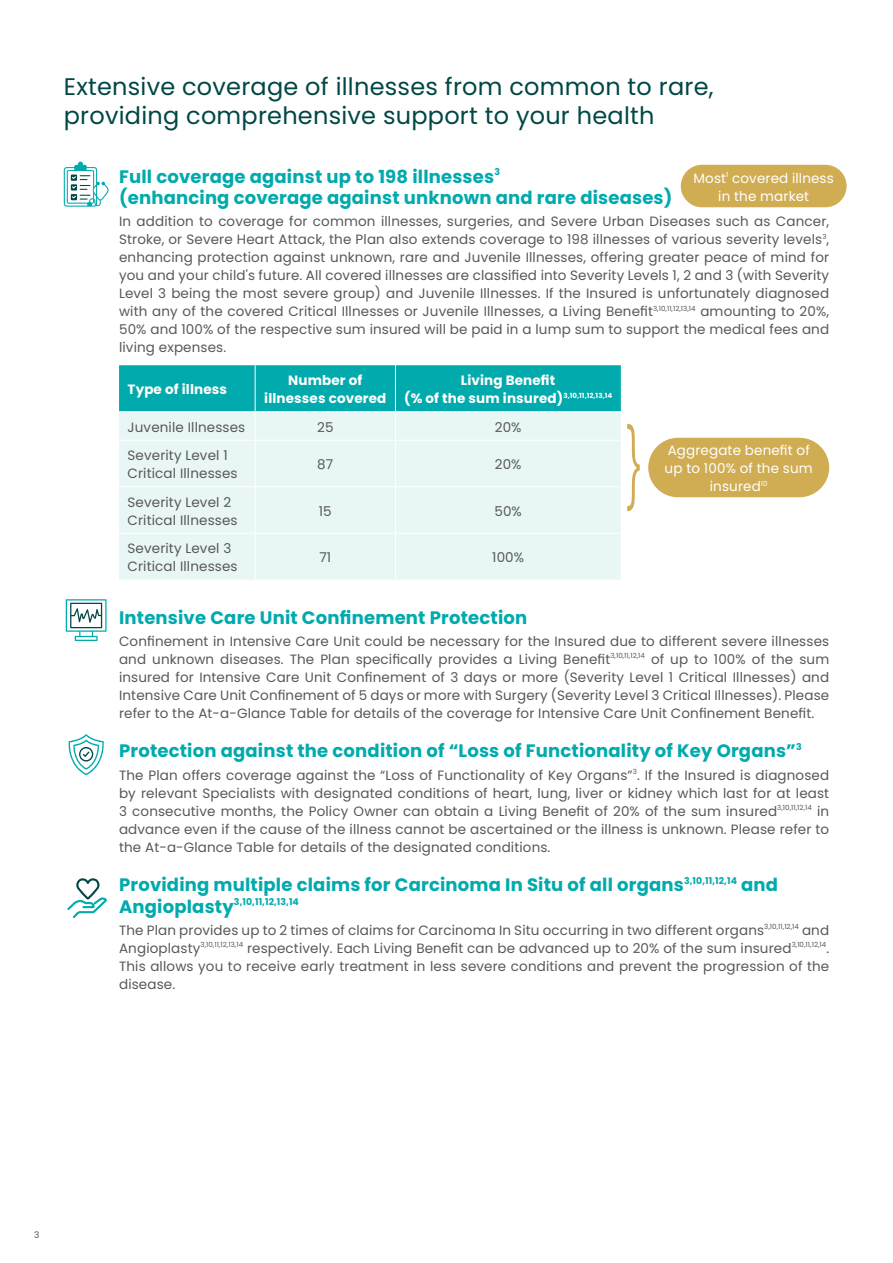
<style>
.page{position:relative;width:893px;height:1263px;background:#fff}
.page>*{position:absolute;margin:0;border:0;box-sizing:border-box;transform-origin:0 0}
.t1{font:24px/28.8px "Poppins";letter-spacing:.01em;color:#004745}
.t2{font:700 18px/21.6px "Poppins";letter-spacing:.01em;color:#00aaad}
.t3{font:13.5px/18px "Poppins";letter-spacing:.01em;color:#57585a;text-align:justify}
.t4{font:700 13.5px/18px "Poppins";letter-spacing:.01em;color:#fff;text-align:center}
.t5{font:13.5px/18px "Poppins";letter-spacing:.01em;color:#fff;text-align:center}
.t6{font:700 9.3px "Poppins";letter-spacing:.01em;color:#00aaad}
.t7{font:9px "Poppins";color:#57585a}
.s1{font-size:18px}
</style>
<div class="page">
<div style="left:119px;top:441px;width:502px;height:139px;background:#e9f6f6"></div>
<svg style="left:119px;top:365px;width:502px;height:75px;background:#5bc7c9"></svg>
<hr style="left:255px;top:441px;width:1px;height:45px;background:#fff">
<hr style="left:395px;top:441px;width:1px;height:45px;background:#fff">
<hr style="left:119px;top:486px;width:136px;height:1px;background:#fff">
<hr style="left:255px;top:486px;width:140px;height:1px;background:#fff">
<hr style="left:255px;top:487px;width:1px;height:46px;background:#fff">
<hr style="left:395px;top:486px;width:226px;height:1px;background:#fff">
<hr style="left:395px;top:487px;width:1px;height:46px;background:#fff">
<hr style="left:119px;top:533px;width:136px;height:1px;background:#fff">
<hr style="left:255px;top:533px;width:140px;height:1px;background:#fff">
<hr style="left:255px;top:534px;width:1px;height:46px;background:#fff">
<hr style="left:395px;top:533px;width:226px;height:1px;background:#fff">
<hr style="left:395px;top:534px;width:1px;height:46px;background:#fff">
<svg style="left:64px;top:161px;width:45px;height:46px"></svg>
<svg style="left:66px;top:599px;width:41px;height:42px"></svg>
<svg style="left:68px;top:734px;width:36px;height:41px"></svg>
<svg style="left:67px;top:878px;width:40px;height:40px"></svg>
<svg style="left:627px;top:424px;width:13px;height:87px"></svg>
<div style="left:648px;top:438px;width:181px;height:59px;background:#d0ad53;border-radius:30px"></div>
<div style="left:681px;top:165px;width:166px;height:42px;background:#d0ad53;border-radius:21px"></div>
<h1 class="t1" style="left:64px;top:73px;width:651px">Extensive coverage of illnesses from common to rare, providing comprehensive support to your health</h1>
<h2 class="t2" style="left:119px;top:166px;width:555px">Full coverage against up to 198 illnesses<sup>3<br></sup>(enhancing coverage against unknown and rare diseases)</h2>
<p class="t3" style="left:119px;top:213px;width:712px">In addition to coverage for common illnesses, surgeries, and Severe Urban Diseases such as Cancer, Stroke, or Severe Heart Attack, the Plan also extends coverage to 198 illnesses of various severity levels<sup>3</sup>, enhancing protection against unknown, rare and Juvenile Illnesses, offering greater peace of mind for you and your child's future. All covered illnesses are classified into Severity Levels 1, 2 and 3 (with Severity Level 3 being the most severe group) and Juvenile Illnesses. If the Insured is unfortunately diagnosed with any of the covered Critical Illnesses or Juvenile Illnesses, a Living Benefit<sup>3,10,11,12,13,14</sup> amounting to 20%, 50% and 100% of the respective sum insured will be paid in a lump sum to support the medical fees and living expenses.</p>
<p class="t4" style="left:128px;top:381px;width:101px">Type of illness</p>
<p class="t4" style="left:264px;top:372px;width:124px">Number of illnesses covered</p>
<p class="t4" style="left:404px;top:372px;width:210px">Living Benefit<br>(% of the sum insured)<sup>3,10,11,12,13,14</sup></p>
<p class="t3" style="left:128px;top:418px;width:119px">Juvenile Illnesses</p>
<p class="t3" style="left:317px;top:418px;width:18px">25</p>
<p class="t3" style="left:495px;top:418px;width:28px">20%</p>
<p class="t3" style="left:128px;top:447px;width:112px">Severity Level 1<br>Critical Illnesses</p>
<p class="t3" style="left:317px;top:455px;width:18px">87</p>
<p class="t3" style="left:495px;top:455px;width:28px">20%</p>
<p class="t3" style="left:128px;top:493px;width:112px">Severity Level 2<br>Critical Illnesses</p>
<p class="t3" style="left:319px;top:502px;width:14px">15</p>
<p class="t3" style="left:494px;top:502px;width:29px">50%</p>
<p class="t3" style="left:128px;top:539px;width:112px">Severity Level 3<br>Critical Illnesses</p>
<p class="t3" style="left:319px;top:548px;width:13px">71</p>
<p class="t3" style="left:492px;top:548px;width:33px">100%</p>
<h2 class="t2" style="left:119px;top:606px;width:410px">Intensive Care Unit Confinement Protection</h2>
<p class="t3" style="left:119px;top:632px;width:712px">Confinement in Intensive Care Unit could be necessary for the Insured due to different severe illnesses and unknown diseases. The Plan specifically provides a Living Benefit<sup>3,10,11,12,14</sup> of up to 100% of the sum insured for Intensive Care Unit Confinement of 3 days or more (Severity Level 1 Critical Illnesses) and Intensive Care Unit Confinement of 5 days or more with Surgery (Severity Level 3 Critical Illnesses). Please refer to the At-a-Glance Table for details of the coverage for Intensive Care Unit Confinement Benefit.</p>
<h2 class="t2" style="left:119px;top:740px;width:684px">Protection against the condition of “Loss of Functionality of Key Organs”<sup>3</sup></h2>
<p class="t3" style="left:119px;top:766px;width:712px">The Plan offers coverage against the “Loss of Functionality of Key Organs”<sup>3</sup>. If the Insured is diagnosed by relevant Specialists with designated conditions of heart, lung, liver or kidney which last for at least 3 consecutive months, the Policy Owner can obtain a Living Benefit of 20% of the sum insured<sup>3,10,11,12,14</sup> in advance even if the cause of the illness cannot be ascertained or the illness is unknown. Please refer to the At-a-Glance Table for details of the designated conditions.</p>
<h2 class="t2" style="left:119px;top:874px;width:660px">Providing multiple claims for Carcinoma In Situ of all organs<sup>3,10,11,12,14</sup> and</h2>
<p class="t6" style="left:119px;top:897px;width:181px"><span class="s1">Angioplasty</span>3,10,11,12,13,14</p>
<p class="t3" style="left:119px;top:921px;width:712px">The Plan provides up to 2 times of claims for Carcinoma In Situ occurring in two different organs<sup>3,10,11,12,14</sup> and Angioplasty<sup>3,10,11,12,13,14</sup> respectively. Each Living Benefit can be advanced up to 20% of the sum insured<sup>3,10,11,12,14</sup>.<br>This allows you to receive early treatment in less severe conditions and prevent the progression of the disease.</p>
<p class="t5" style="left:693px;top:169px;width:142px">Most<sup>1</sup> covered illness in the market</p>
<p class="t5" style="left:665px;top:442px;width:150px">Aggregate benefit of up to 100% of the sum insured<sup>10</sup></p>
<p class="t7" style="left:34px;top:1230px;width:7px">3</p>
</div>
